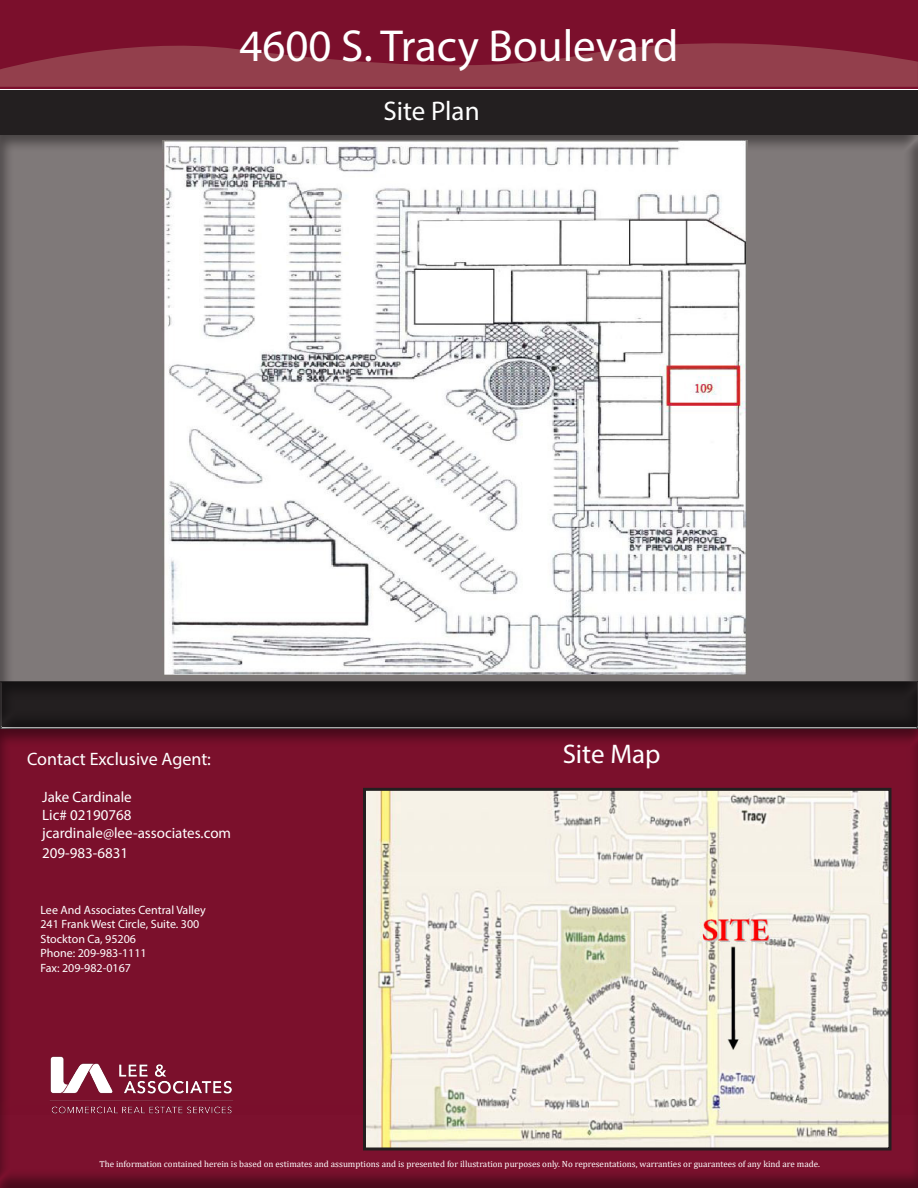
<style>
.page{position:relative;width:918px;height:1188px;background:#fff}
.page>*{position:absolute;margin:0;border:0;box-sizing:border-box;transform-origin:0 0}
.t1{font:45px "Myriad Pro";color:#fff}
.t2{font:27px "Myriad Pro";color:#fff}
.t3{font:18px "Myriad Pro";color:#fff}
.t4{font:15px "Myriad Pro";color:#fff}
.t5{font:12px/14.4px "Myriad Pro";color:#fff}
.t6{font:9px "Cambria";color:#fff}
</style>
<div class="page">
<div style="left:0;top:130px;width:918px;height:987px;background:#231f20;opacity:.5"></div>
<div style="left:0;top:0;width:918px;height:89px;background:#7b0f2c"></div>
<div style="left:0;top:722px;width:918px;height:465px;background:#231f20;opacity:.5"></div>
<svg style="left:0;top:43px;width:918px;height:44px"></svg>
<div style="left:0;top:91px;width:918px;height:44px;background:#231f20"></div>
<div style="left:0;top:680px;width:918px;height:50px;background:#231f20"></div>
<img style="left:367px;top:792px;width:520px;height:354px">
<div style="left:363px;top:788px;width:528px;height:362px;border:3px solid #231f20"></div>
<img style="left:162px;top:140px;width:585px;height:536px">
<img style="left:18px;top:1049px;width:247px;height:71px">
<p class="t1" style="left:239px;top:18px;width:441px">4600 S. Tracy Boulevard</p>
<p class="t2" style="left:383px;top:94px;width:98px">Site Plan</p>
<p class="t3" style="left:27px;top:748px;width:186px">Contact Exclusive Agent:</p>
<p class="t4" style="left:42px;top:788px;width:91px">Jake Cardinale</p>
<p class="t4" style="left:42px;top:806px;width:91px">Lic# 02190768</p>
<p class="t4" style="left:42px;top:824px;width:190px">jcardinale@lee-associates.com</p>
<p class="t4" style="left:42px;top:843px;width:88px">209-983-6831</p>
<p class="t5" style="left:40px;top:903px;width:167px">Lee And Associates Central Valley<br>241 Frank West Circle, Suite. 300</p>
<p class="t5" style="left:40px;top:931px;width:97px">Stockton Ca, 95206</p>
<p class="t5" style="left:40px;top:946px;width:108px">Phone: 209-983-1111<br>Fax: 209-982-0167</p>
<p class="t2" style="left:563px;top:738px;width:99px">Site Map</p>
<p class="t6" style="left:99px;top:1159px;width:722px">The information contained herein is based on estimates and assumptions and is presented for illustration purposes only. No representations, warranties or guarantees of any kind are made.</p>
</div>
